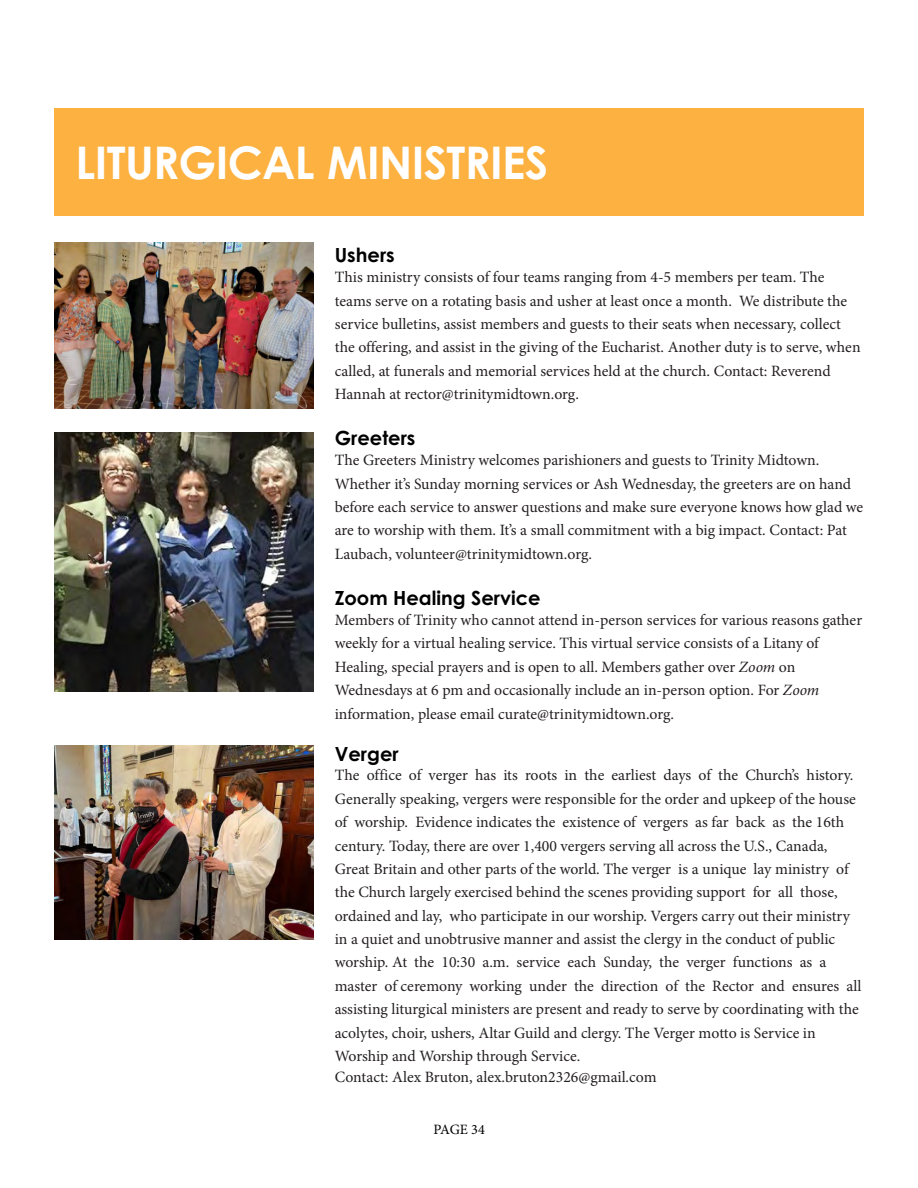
<style>
.page{position:relative;width:918px;height:1188px;background:#fff}
.page>*{position:absolute;margin:0;border:0;box-sizing:border-box;transform-origin:0 0}
.t1{font:700 45px "Century Gothic";letter-spacing:-.015em;color:#fff}
.t2{font:700 19.5px "Century Gothic";color:#000}
.t3{font:15.75px/23.4px "Minion Pro";color:#231f20}
.t4{font:14.25px "Minion Pro";letter-spacing:-.015em;color:#000}
.s1{font-style:italic}
</style>
<div class="page">
<div style="left:54px;top:108px;width:810px;height:108px;background:#fcb140"></div>
<img style="left:54px;top:432px;width:259px;height:259px">
<img style="left:54px;top:745px;width:259px;height:195px">
<img style="left:54px;top:243px;width:259px;height:166px">
<h1 class="t1" style="left:76px;top:146px;width:474px">LITURGICAL MINISTRIES</h1>
<p class="t2" style="left:335px;top:248px;width:62px">Ushers</p>
<p class="t3" style="left:335px;top:267px;width:527px">This ministry consists of four teams ranging from 4-5 members per team. The teams serve on a rotating basis and usher at least once a month. We distribute the service bulletins, assist members and guests to their seats when necessary, collect the offering, and assist in the giving of the Eucharist. Another duty is to serve, when called, at funerals and memorial services held at the church. Contact: Reverend Hannah at rector@trinitymidtown.org.</p>
<p class="t2" style="left:335px;top:431px;width:82px">Greeters</p>
<p class="t3" style="left:335px;top:450px;width:530px">The Greeters Ministry welcomes parishioners and guests to Trinity Midtown.<br>Whether it’s Sunday morning services or Ash Wednesday, the greeters are on hand before each service to answer questions and make sure everyone knows how glad we are to worship with them. It’s a small commitment with a big impact. Contact: Pat Laubach, volunteer@trinitymidtown.org.</p>
<p class="t2" style="left:335px;top:590px;width:207px">Zoom Healing Service</p>
<p class="t3" style="left:335px;top:609px;width:529px">Members of Trinity who cannot attend in-person services for various reasons gather weekly for a virtual healing service. This virtual service consists of a Litany of Healing, special prayers and is open to all. Members gather over <span class="s1">Zoom</span> on Wednesdays at 6 pm and occasionally include an in-person option. For <span class="s1">Zoom </span>information, please email curate@trinitymidtown.org.</p>
<p class="t2" style="left:335px;top:746px;width:65px">Verger</p>
<p class="t3" style="left:335px;top:765px;width:528px">The office of verger has its roots in the earliest days of the Church’s history.<br>Generally speaking, vergers were responsible for the order and upkeep of the house of worship. Evidence indicates the existence of vergers as far back as the 16th century. Today, there are over 1,400 vergers serving all across the U.S., Canada, Great Britain and other parts of the world. The verger is a unique lay ministry of the Church largely exercised behind the scenes providing support for all those, ordained and lay, who participate in our worship. Vergers carry out their ministry in a quiet and unobtrusive manner and assist the clergy in the conduct of public worship. At the 10:30 a.m. service each Sunday, the verger functions as a master of ceremony working under the direction of the Rector and ensures all assisting liturgical ministers are present and ready to serve by coordinating with the acolytes, choir, ushers, Altar Guild and clergy. The Verger motto is Service in Worship and Worship through Service.</p>
<p class="t3" style="left:335px;top:1067px;width:323px">Contact: Alex Bruton, alex.bruton2326@gmail.com</p>
<p class="t4" style="left:434px;top:1123px;width:53px">PAGE 34</p>
</div>
